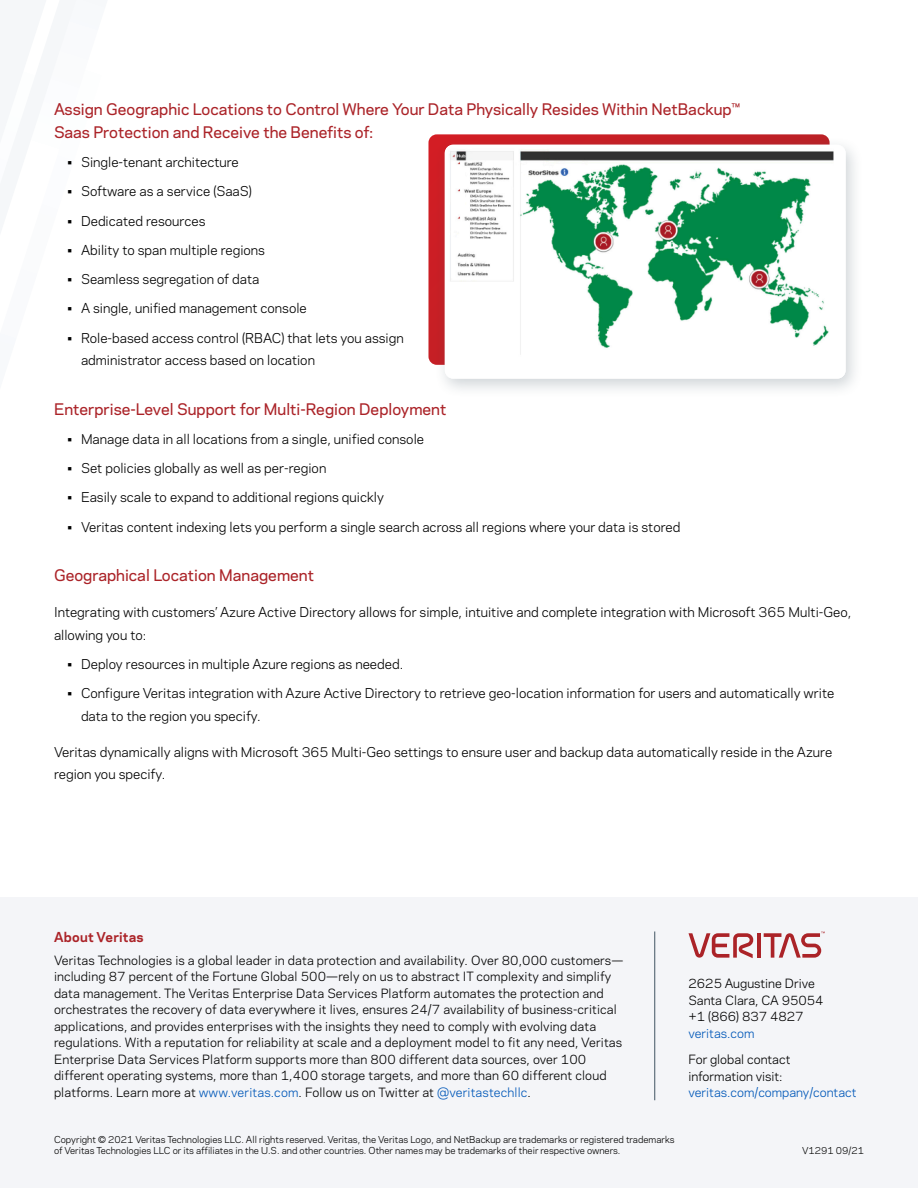
<style>
.page{position:relative;width:918px;height:1188px;background:#fff}
.page>*{position:absolute;margin:0;border:0;box-sizing:border-box;transform-origin:0 0}
.Paragraph_Title{font:500 15px/22.5px "Polaris";color:#ab2328}
.Body_Copy{font:12.75px/22.5px "Polaris";color:#000}
.t1{font:700 12.75px "Polaris";letter-spacing:.015em;color:#ab2328}
.t2{font:12px/16.5px "Polaris";letter-spacing:.01em;color:#000}
.t3{font:12px "Polaris";color:#0057b8}
.t4{font:9px/10.8px "Polaris";color:#000}
.s1{color:#0057b8}
</style>
<div class="page">
<div style="left:0;top:898px;width:918px;height:290px;background:#f4f5f8"></div>
<hr style="left:757px;top:933px;width:4px;height:25px;background:#ab2328">
<svg style="left:689px;top:933px;width:65px;height:25px"></svg>
<svg style="left:764px;top:932px;width:61px;height:26px"></svg>
<hr style="left:654px;top:932px;width:1px;height:168px;background:#425563">
<svg style="left:428px;top:134px;width:398px;height:231px;background:#d13d42"></svg>
<div style="left:434px;top:136px;width:429px;height:262px;background:#425563;opacity:.25"></div>
<img style="left:445px;top:145px;width:401px;height:234px">
<p class="Paragraph_Title" style="left:54px;top:98px;width:688px">Assign Geographic Locations to Control Where Your Data Physically Resides Within NetBackup™<br>Saas Protection and Receive the Benefits of:</p>
<p class="Body_Copy" style="left:68px;top:150px;width:173px">• Single-tenant architecture</p>
<p class="Body_Copy" style="left:68px;top:180px;width:186px">• Software as a service (SaaS)</p>
<p class="Body_Copy" style="left:68px;top:209px;width:139px">• Dedicated resources</p>
<p class="Body_Copy" style="left:68px;top:238px;width:199px">• Ability to span multiple regions</p>
<p class="Body_Copy" style="left:68px;top:267px;width:193px">• Seamless segregation of data</p>
<p class="Body_Copy" style="left:68px;top:297px;width:241px">• A single, unified management console</p>
<p class="Body_Copy" style="left:81px;top:326px;width:324px;text-indent:-14px">• Role-based access control (RBAC) that lets you assign administrator access based on location</p>
<p class="Paragraph_Title" style="left:54px;top:397px;width:394px">Enterprise-Level Support for Multi-Region Deployment</p>
<p class="Body_Copy" style="left:68px;top:427px;width:358px">• Manage data in all locations from a single, unified console</p>
<p class="Body_Copy" style="left:68px;top:456px;width:260px">• Set policies globally as well as per-region</p>
<p class="Body_Copy" style="left:68px;top:486px;width:318px">• Easily scale to expand to additional regions quickly</p>
<p class="Body_Copy" style="left:68px;top:515px;width:614px">• Veritas content indexing lets you perform a single search across all regions where your data is stored</p>
<p class="Paragraph_Title" style="left:54px;top:563px;width:262px">Geographical Location Management</p>
<p class="Body_Copy" style="left:54px;top:600px;width:799px">Integrating with customers’ Azure Active Directory allows for simple, intuitive and complete integration with Microsoft 365 Multi-Geo, allowing you to:</p>
<p class="Body_Copy" style="left:68px;top:652px;width:337px">• Deploy resources in multiple Azure regions as needed.</p>
<p class="Body_Copy" style="left:81px;top:681px;width:755px;text-indent:-14px">• Configure Veritas integration with Azure Active Directory to retrieve geo-location information for users and automatically write data to the region you specify.</p>
<p class="Body_Copy" style="left:54px;top:740px;width:780px">Veritas dynamically aligns with Microsoft 365 Multi-Geo settings to ensure user and backup data automatically reside in the Azure region you specify.</p>
<p class="t1" style="left:54px;top:927px;width:91px">About Veritas</p>
<p class="t2" style="left:54px;top:951px;width:571px">Veritas Technologies is a global leader in data protection and availability. Over 80,000 customers— including 87 percent of the Fortune Global 500—rely on us to abstract IT complexity and simplify data management. The Veritas Enterprise Data Services Platform automates the protection and orchestrates the recovery of data everywhere it lives, ensures 24/7 availability of business-critical applications, and provides enterprises with the insights they need to comply with evolving data regulations. With a reputation for reliability at scale and a deployment model to fit any need, Veritas Enterprise Data Services Platform supports more than 800 different data sources, over 100 different operating systems, more than 1,400 storage targets, and more than 60 different cloud platforms. Learn more at <span class="s1">www.veritas.com</span>. Follow us on Twitter at <span class="s1">@veritastechllc</span>.</p>
<p class="t4" style="left:54px;top:1134px;width:622px">Copyright © 2021 Veritas Technologies LLC. All rights reserved. Veritas, the Veritas Logo, and NetBackup are trademarks or registered trademarks of Veritas Technologies LLC or its affiliates in the U.S. and other countries. Other names may be trademarks of their respective owners.</p>
<p class="t2" style="left:688px;top:975px;width:137px">2625 Augustine Drive<br>Santa Clara, CA 95054 +1 (866) 837 4827</p>
<p class="t3" style="left:688px;top:1024px;width:68px">veritas.com</p>
<p class="t2" style="left:688px;top:1051px;width:104px">For global contact information visit:</p>
<p class="t3" style="left:688px;top:1083px;width:170px">veritas.com/company/contact</p>
<p class="t4" style="left:802px;top:1145px;width:63px">V1291 09/21</p>
</div>
